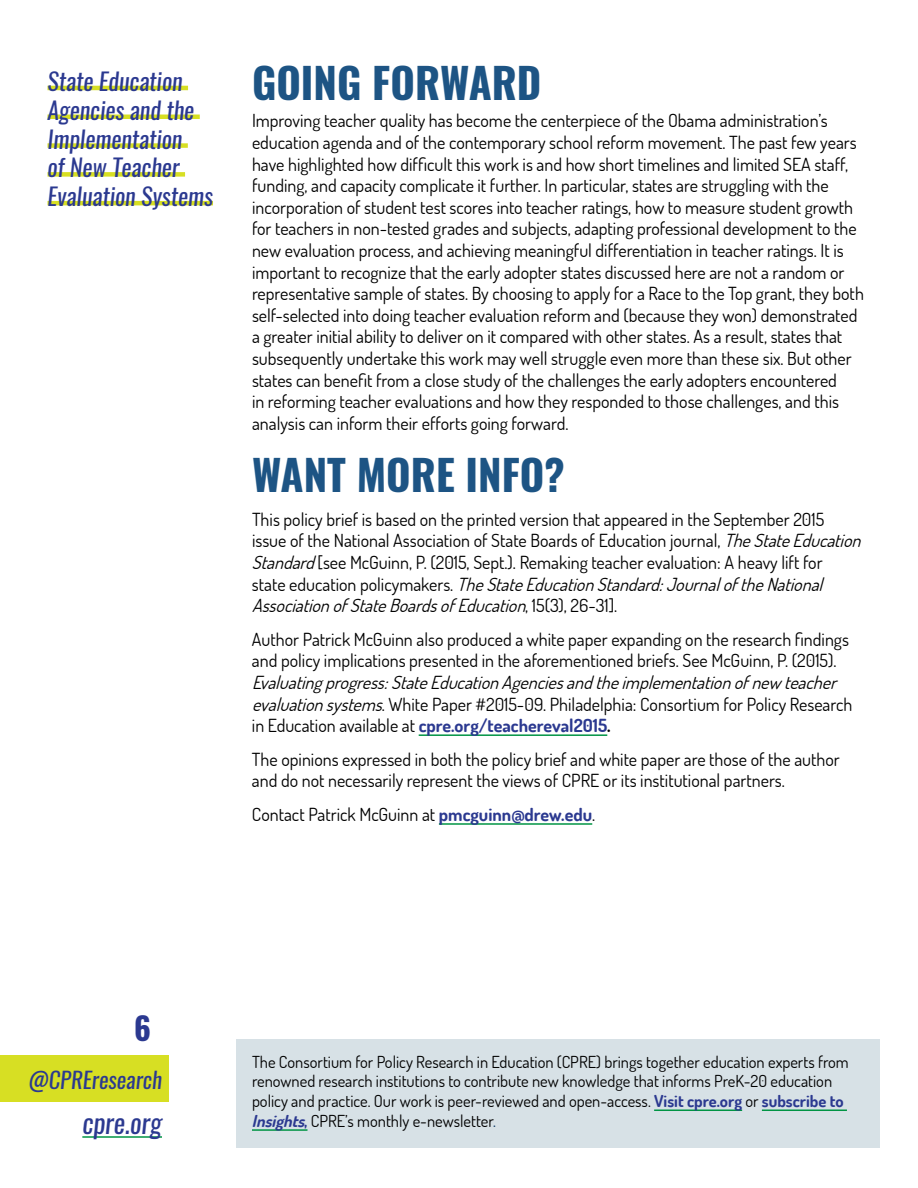
<style>
.page{position:relative;width:918px;height:1188px;background:#fff}
.page>*{position:absolute;margin:0;border:0;box-sizing:border-box;transform-origin:0 0}
.t1{font:700 42px "Oswald";color:#1d5484}
.t2{font:700 31.5px "Oswald";color:#2b3990}
.t3{font:italic 27px "Oswald";color:#2b3990}
.t4{font:italic 24px/28.8px "Oswald";color:#2b3990}
.t5{font:italic 22.5px "Oswald";color:#2b3990}
.t6{font:18px/21.6px "Terminal Dosis";color:#000}
.t7{font:italic 18px/21.6px "Terminal Dosis";color:#000}
.t8{font:16.5px/19.8px "Terminal Dosis";color:#000}
.s1{font-style:italic}
.s2{font-style:normal}
.s3{font-weight:700;font-style:normal;color:#2b3990}
.s4{font-weight:700;font-style:normal}
.s5{font-weight:700;color:#2b3990}
.s6{font-weight:700;font-style:italic;color:#2b3990}
.s7{color:#073562}
</style>
<div class="page">
<div style="left:0;top:1055px;width:168px;height:47px;background:#d7df23"></div>
<hr style="left:82px;top:1136px;width:80px;height:2px;background:#009444">
<hr style="left:48px;top:86px;width:140px;height:4px;background:#d7df23">
<hr style="left:48px;top:115px;width:152px;height:4px;background:#d7df23">
<div style="left:48px;top:143px;width:140px;height:5px;background:#d7df23"></div>
<div style="left:48px;top:172px;width:137px;height:5px;background:#d7df23"></div>
<hr style="left:48px;top:201px;width:165px;height:4px;background:#d7df23">
<div style="left:236px;top:1039px;width:644px;height:109px;background:#d7e1e6"></div>
<hr style="left:419px;top:734px;width:188px;height:2px;background:#009444">
<hr style="left:439px;top:823px;width:153px;height:2px;background:#009444">
<hr style="left:654px;top:1110px;width:88px;height:1px;background:#009444">
<hr style="left:762px;top:1110px;width:85px;height:1px;background:#009444">
<hr style="left:252px;top:1129px;width:56px;height:2px;background:#009444">
<h3 class="t4" style="left:48px;top:67px;width:167px">State Education<br>Agencies and the<br>Implementation<br>of New Teacher<br>Evaluation Systems</h3>
<h1 class="t1" style="left:252px;top:54px;width:291px">GOING FORWARD</h1>
<p class="t6" style="left:252px;top:110px;width:613px">Improving teacher quality has become the centerpiece of the Obama administration’s education agenda and of the contemporary school reform movement. The past few years have highlighted how difficult this work is and how short timelines and limited SEA staff, funding, and capacity complicate it further. In particular, states are struggling with the incorporation of student test scores into teacher ratings, how to measure student growth for teachers in non-tested grades and subjects, adapting professional development to the new evaluation process, and achieving meaningful differentiation in teacher ratings. It is important to recognize that the early adopter states discussed here are not a random or representative sample of states. By choosing to apply for a Race to the Top grant, they both self-selected into doing teacher evaluation reform and (because they won) demonstrated a greater initial ability to deliver on it compared with other states. As a result, states that subsequently undertake this work may well struggle even more than these six. But other states can benefit from a close study of the challenges the early adopters encountered<br>in reforming teacher evaluations and how they responded to those challenges, and this analysis can inform their efforts going forward.</p>
<h1 class="t1" style="left:252px;top:446px;width:314px">WANT MORE INFO?</h1>
<p class="t6" style="left:252px;top:508px;width:616px">This policy brief is based on the printed version that appeared in the September 2015<br>issue of the National Association of State Boards of Education journal, <span class="s1">TheStateEducation Standard</span>[see McGuinn, P. (2015, Sept.). Remaking teacher evaluation: A heavy lift for<br>s t a t e e d u c a t i o n p o l i c y m a k e r s . <span class="s1">TheStateEducationStandard:JournaloftheNational AssociationofStateBoardsofEducation</span>, 1 5 ( 3 ) , 2 6 - 3 1 ] .</p>
<p class="t6" style="left:252px;top:628px;width:599px">Author Patrick McGuinn also produced a white paper expanding on the research findings and policy implications presented in the aforementioned briefs. See McGuinn, P. (2015).</p>
<p class="t7" style="left:252px;top:671px;width:602px">Evaluatingprogress:StateEducationAgenciesandtheimplementationofnew teacher evaluationsystems<span class="s2">. White Paper #2015-09. Philadelphia: Consortium for Policy Research in Education available at</span> <span class="s3">cpre.org/teachereval2015</span><span class="s4">.</span></p>
<p class="t6" style="left:252px;top:748px;width:589px">The opinions expressed in both the policy brief and white paper are those of the author and do not necessarily represent the views of CPRE or its institutional partners.</p>
<p class="t6" style="left:252px;top:803px;width:345px">Contact Patrick McGuinn at <span class="s5">pmcguinn@drew.edu</span>.</p>
<h2 class="t2" style="left:134px;top:1007px;width:18px">6</h2>
<p class="t5" style="left:29px;top:1064px;width:135px">@CPREresearch</p>
<h3 class="t3" style="left:82px;top:1104px;width:81px">cpre.org</h3>
<p class="t8" style="left:252px;top:1051px;width:598px">The Consortium for Policy Research in Education (CPRE) brings together education experts from renowned research institutions to contribute new knowledge that informs PreK-20 education policy and practice. Our work is peer-reviewed and open-access. <span class="s5">Visit cpre.org</span> or <span class="s5">subscribe to </span><span class="s6">Insights</span><span class="s5">,</span> CPRE’s monthly e-newsletter<span class="s7">.</span></p>
</div>
